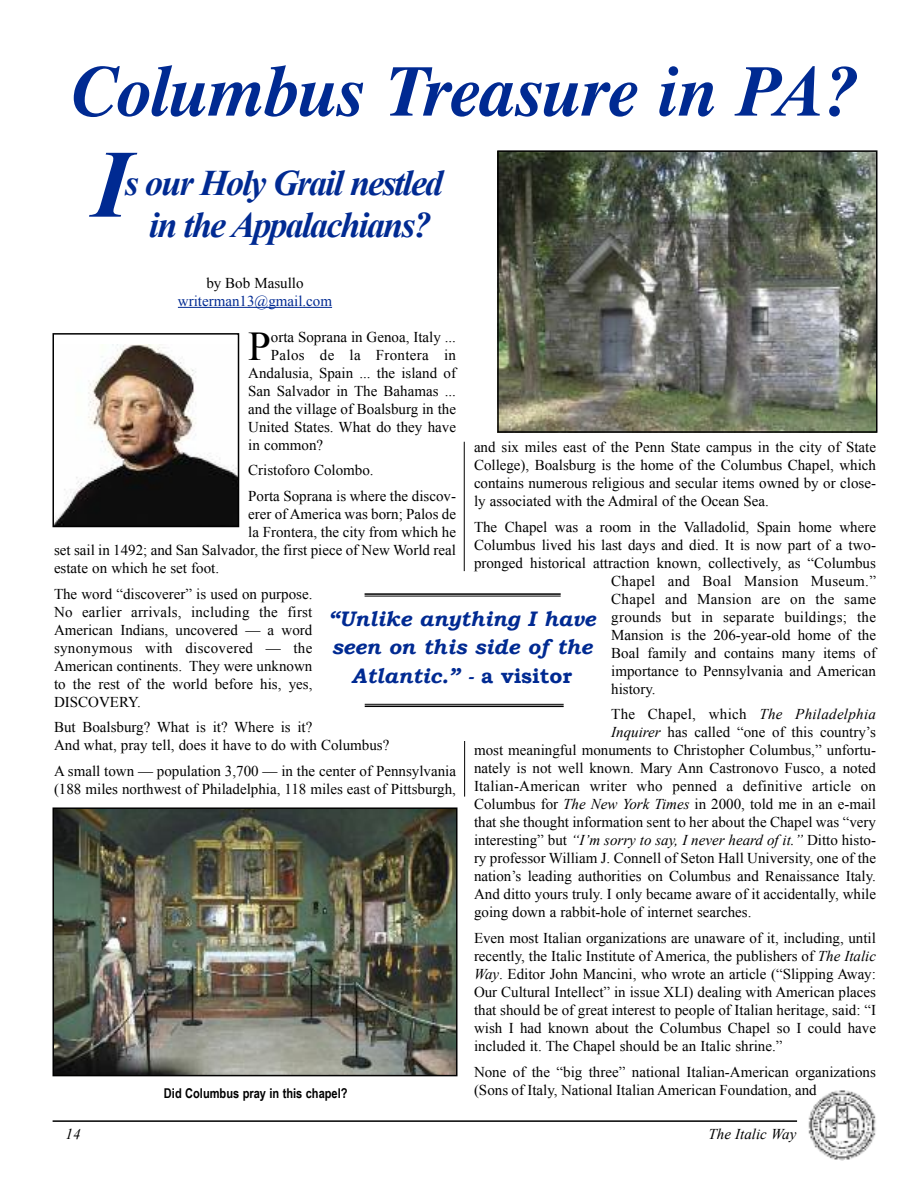
<style>
.page{position:relative;width:918px;height:1188px;background:#fff}
.page>*{position:absolute;margin:0;border:0;box-sizing:border-box;transform-origin:0 0}
.t1{font:italic 700 96.45px "Times New Roman";color:#002a92}
.t2{font:italic 700 72px "Dutch 801 BT";color:#002a92}
.t3{font:40.95px "Times New Roman";color:#000}
.t4{font:italic 700 36px/42px "Times New Roman";letter-spacing:-.05em;color:#002a92;text-align:center}
.t5{font:italic 700 21px/28.5px "Bookman Old Style";color:#002a92;text-align:center}
.t6{font:15px/18px "Times New Roman";color:#000}
.t7{font:15px "Times New Roman";letter-spacing:.02em;color:#000}
.t8{font:italic 15px "Times New Roman";color:#000}
.t9{font:15px "Times New Roman";color:#002a92}
.t10{font:700 13.5px "Arial Narrow";color:#000}
.s1{font-style:italic}
.s2{font-style:normal}
</style>
<div class="page">
<hr style="left:178px;top:307px;width:154px;height:1px;background:#002a92">
<hr style="left:53px;top:1120px;width:744px;height:2px;background:#000">
<hr style="left:365px;top:593px;width:196px;height:2px;background:#000">
<hr style="left:365px;top:596px;width:196px;height:1px;background:#000">
<img style="left:806px;top:1090px;width:71px;height:70px;border-radius:50%">
<hr style="left:365px;top:704px;width:199px;height:1px;background:#000">
<hr style="left:365px;top:706px;width:199px;height:1px;background:#000">
<img style="left:500px;top:153px;width:375px;height:277px">
<div style="left:497px;top:150px;width:381px;height:283px;border:2px solid #000"></div>
<img style="left:56px;top:810px;width:399px;height:263px">
<div style="left:53px;top:807px;width:405px;height:269px;border:2px solid #000"></div>
<img style="left:56px;top:344px;width:180px;height:180px">
<div style="left:53px;top:333px;width:186px;height:194px;border:2px solid #000"></div>
<hr style="left:464px;top:442px;width:1px;height:129px;background:#000">
<hr style="left:464px;top:741px;width:1px;height:56px;background:#000">
<h2 class="t2" style="left:72px;top:46px;width:788px">Columbus Treasure in PA?</h2>
<h1 class="t1" style="left:92px;top:131px;width:39px">I</h1>
<h3 class="t4" style="left:125px;top:161px;width:320px">s our Holy Grail nestled in the Appalachians?</h3>
<p class="t6" style="left:206px;top:274px;width:99px">by Bob Masullo</p>
<p class="t9" style="left:178px;top:292px;width:156px">writerman13@gmail.com</p>
<h3 class="t3" style="left:248px;top:323px;width:24px">P</h3>
<p class="t6" style="left:271px;top:328px;width:187px">orta Soprana in Genoa, Italy ...</p>
<p class="t7" style="left:271px;top:346px;width:187px">Palos de la Frontera in</p>
<p class="t6" style="left:248px;top:364px;width:209px">Andalusia, Spain ... the island of</p>
<p class="t6" style="left:248px;top:382px;width:209px">San Salvador in The Bahamas ...</p>
<p class="t6" style="left:248px;top:400px;width:209px">and the village of Boalsburg in the</p>
<p class="t6" style="left:248px;top:418px;width:209px">United States. What do they have</p>
<p class="t6" style="left:248px;top:436px;width:76px">in common?</p>
<p class="t6" style="left:248px;top:457px;width:209px;line-height:25.7px">Cristoforo Colombo.<br>Porta Soprana is where the discov-</p>
<p class="t6" style="left:248px;top:505px;width:209px">erer of America was born; Palos de</p>
<p class="t6" style="left:248px;top:523px;width:209px">la Frontera, the city from which he</p>
<p class="t6" style="left:54px;top:541px;width:404px">set sail in 1492; and San Salvador, the first piece of New World real</p>
<p class="t6" style="left:54px;top:559px;width:167px">estate on which he set foot.</p>
<p class="t6" style="left:54px;top:585px;width:260px;text-align:justify">The word “discoverer” is used on purpose.<br>No earlier arrivals, including the first American Indians, uncovered — a word synonymous with discovered — the American continents. They were unknown to the rest of the world before his, yes, DISCOVERY.</p>
<p class="t6" style="left:54px;top:718px;width:337px">But Boalsburg? What is it? Where is it?<br>And what, pray tell, does it have to do with Columbus?</p>
<p class="t6" style="left:54px;top:762px;width:404px">A small town — population 3,700 — in the center of Pennsylvania (188 miles northwest of Philadelphia, 118 miles east of Pittsburgh,</p>
<p class="t6" style="left:474px;top:438px;width:403px;text-align:justify">and six miles east of the Penn State campus in the city of State College), Boalsburg is the home of the Columbus Chapel, which contains numerous religious and secular items owned by or close&shy;ly associated with the Admiral of the Ocean Sea.</p>
<p class="t6" style="left:474px;top:518px;width:404px">The Chapel was a room in the Valladolid, Spain home where</p>
<p class="t6" style="left:474px;top:536px;width:403px">Columbus lived his last days and died. It is now part of a two-</p>
<p class="t6" style="left:474px;top:554px;width:403px">pronged historical attraction known, collectively, as “Columbus</p>
<p class="t7" style="left:611px;top:572px;width:266px">Chapel and Boal Mansion Museum.”</p>
<p class="t7" style="left:611px;top:590px;width:266px">Chapel and Mansion are on the same</p>
<p class="t7" style="left:611px;top:608px;width:266px">grounds but in separate buildings; the</p>
<p class="t6" style="left:611px;top:626px;width:266px">Mansion is the 206-year-old home of the</p>
<p class="t6" style="left:611px;top:644px;width:266px">Boal family and contains many items of</p>
<p class="t6" style="left:611px;top:662px;width:266px">importance to Pennsylvania and American</p>
<p class="t6" style="left:611px;top:680px;width:46px">history.</p>
<p class="t7" style="left:611px;top:706px;width:266px">The Chapel, which <span class="s1">The Philadelphia</span></p>
<p class="t6" style="left:611px;top:723px;width:266px"><span class="s1">Inquirer</span> has called “one of this country’s</p>
<p class="t6" style="left:474px;top:741px;width:403px">most meaningful monuments to Christopher Columbus,” unfortu-</p>
<p class="t6" style="left:474px;top:759px;width:403px">nately is not well known. Mary Ann Castronovo Fusco, a noted</p>
<p class="t6" style="left:474px;top:777px;width:404px">Italian-American writer who penned a definitive article on</p>
<p class="t6" style="left:474px;top:795px;width:404px">Columbus for <span class="s1">The New York Times</span> in 2000, told me in an e-mail</p>
<p class="t6" style="left:474px;top:813px;width:403px">that she thought information sent to her about the Chapel was “very</p>
<p class="t8" style="left:474px;top:832px;width:403px"><span class="s2">interesting” but</span> “I’m sorry to say, I never heard of it.” <span class="s2">Ditto histo-</span></p>
<p class="t6" style="left:474px;top:849px;width:404px">ry professor William J. Connell of Seton Hall University, one of the</p>
<p class="t6" style="left:474px;top:867px;width:403px">nation’s leading authorities on Columbus and Renaissance Italy.</p>
<p class="t6" style="left:474px;top:885px;width:404px">And ditto yours truly. I only became aware of it accidentally, while</p>
<p class="t6" style="left:474px;top:903px;width:279px">going down a rabbit-hole of internet searches.</p>
<p class="t6" style="left:474px;top:929px;width:404px;text-align:justify">Even most Italian organizations are unaware of it, including, until recently, the Italic Institute of America, the publishers of <span class="s1">The Italic Way</span>. Editor John Mancini, who wrote an article (“Slipping Away:<br>Our Cultural Intellect” in issue XLI) dealing with American places that should be of great interest to people of Italian heritage, said: “I wish I had known about the Columbus Chapel so I could have included it. The Chapel should be an Italic shrine.”</p>
<p class="t6" style="left:474px;top:1063px;width:403px">None of the “big three” national Italian-American organizations (Sons of Italy, National Italian American Foundation, and</p>
<h3 class="t5" style="left:328px;top:604px;width:269px">“Unlike anything I have seen on this side of the<br>Atlantic.” - <span class="s2">a visitor</span></h3>
<p class="t10" style="left:164px;top:1086px;width:185px">Did Columbus pray in this chapel?</p>
<p class="t8" style="left:66px;top:1126px;width:16px">14</p>
<p class="t8" style="left:709px;top:1126px;width:89px">The Italic Way</p>
</div>
